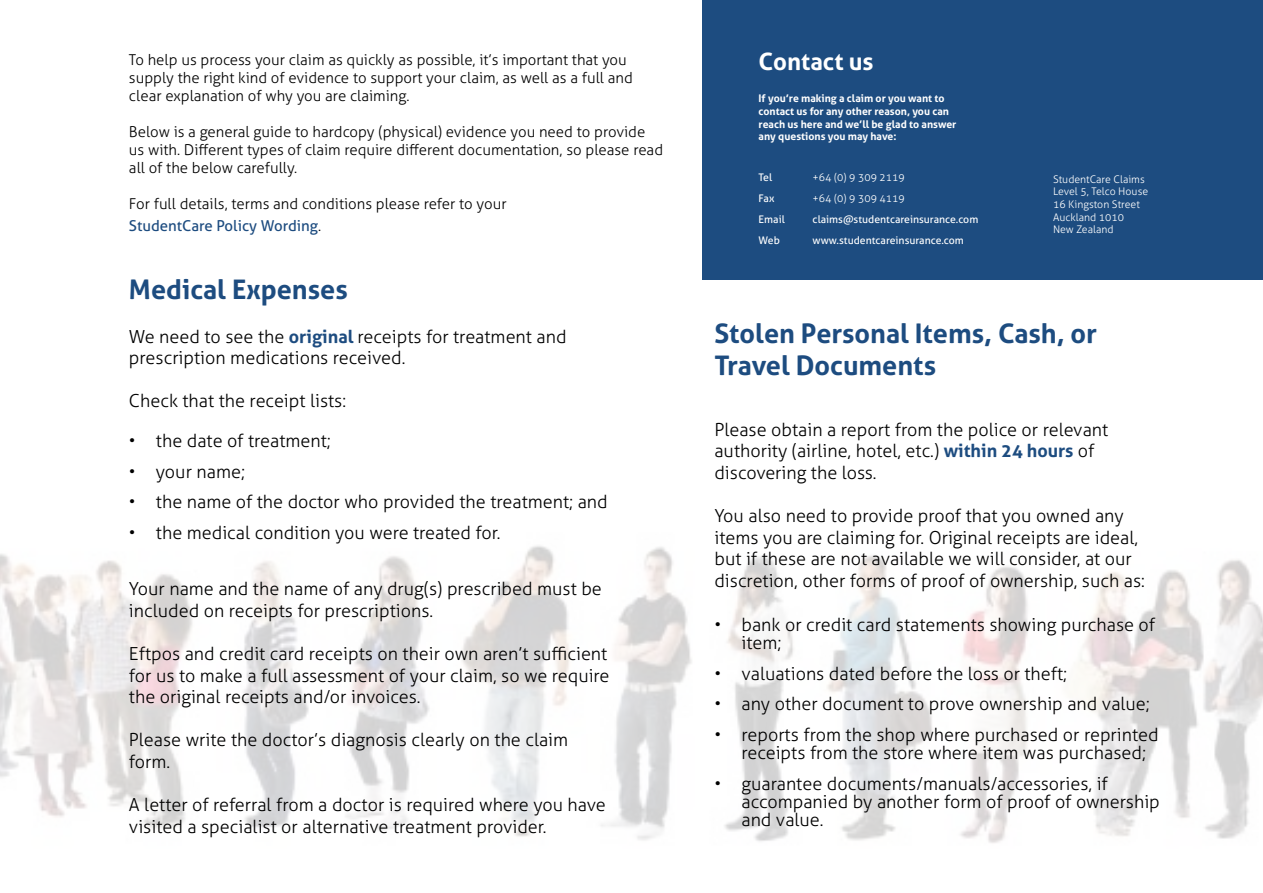
<style>
.page{position:relative;width:1263px;height:893px;background:#fff}
.page>*{position:absolute;margin:0;border:0;box-sizing:border-box;transform-origin:0 0}
.t1{font:700 27px/32.4px "Aller";color:#1d4c80}
.t2{font:700 24px "Aller";color:#fff}
.t3{font:300 18px/21.6px "Aller";color:#000}
.t4{font:300 15px/18px "Aller";color:#000}
.t5{font:700 10.5px/12.6px "Aller";color:#fff}
.t6{font:300 10.5px/12.6px "Aller";color:#fff}
.t7{font:10.5px "Aller";color:#fff}
.s1{font-weight:400;color:#1d4c80}
.s2{font-weight:700;color:#1d4c80}
</style>
<div class="page">
<div style="left:703px;top:0;width:560px;height:279px;background:#1d4c80"></div>
<img style="left:0;top:546px;width:1263px;height:297px">
<p class="t4" style="left:129px;top:51px;width:505px">To help us process your claim as quickly as possible, it’s important that you supply the right kind of evidence to support your claim, as well as a full and clear explanation of why you are claiming.</p>
<p class="t4" style="left:129px;top:123px;width:536px">Below is a general guide to hardcopy (physical) evidence you need to provide us with. Different types of claim require different documentation, so please read all of the below carefully.</p>
<p class="t4" style="left:129px;top:193px;width:379px;line-height:21.6px">For full details, terms and conditions please refer to your<br><span class="s1">StudentCare Policy Wording</span>.</p>
<h1 class="t1" style="left:129px;top:273px;width:220px">Medical Expenses</h1>
<p class="t3" style="left:129px;top:325px;width:439px">We need to see the <span class="s2">original</span> receipts for treatment and prescription medications received.</p>
<p class="t3" style="left:129px;top:390px;width:219px">Check that the receipt lists:</p>
<p class="t3" style="left:129px;top:430px;width:203px">• the date of treatment;</p>
<p class="t3" style="left:129px;top:460px;width:118px">• your name;</p>
<p class="t3" style="left:129px;top:491px;width:480px">• the name of the doctor who provided the treatment; and</p>
<p class="t3" style="left:129px;top:522px;width:373px">• the medical condition you were treated for.</p>
<p class="t3" style="left:129px;top:578px;width:474px">Your name and the name of any drug(s) prescribed must be included on receipts for prescriptions.</p>
<p class="t3" style="left:129px;top:643px;width:482px">Eftpos and credit card receipts on their own aren’t sufficient for us to make a full assessment of your claim, so we require the original receipts and/or invoices.</p>
<p class="t3" style="left:129px;top:729px;width:441px">Please write the doctor’s diagnosis clearly on the claim form.</p>
<p class="t3" style="left:129px;top:794px;width:478px">A letter of referral from a doctor is required where you have visited a specialist or alternative treatment provider.</p>
<h2 class="t2" style="left:759px;top:47px;width:116px">Contact us</h2>
<p class="t5" style="left:759px;top:92px;width:199px">If you’re making a claim or you want to contact us for any other reason, you can reach us here and we’ll be glad to answer any questions you may have:</p>
<p class="t7" style="left:759px;top:171px;width:15px">Tel</p>
<p class="t6" style="left:813px;top:171px;width:94px">+64 (0) 9 309 2119</p>
<p class="t7" style="left:759px;top:192px;width:17px">Fax</p>
<p class="t6" style="left:813px;top:192px;width:94px">+64 (0) 9 309 4119</p>
<p class="t7" style="left:759px;top:213px;width:28px">Email</p>
<p class="t7" style="left:813px;top:213px;width:167px">claims@studentcareinsurance.com</p>
<p class="t7" style="left:759px;top:234px;width:23px">Web</p>
<p class="t7" style="left:813px;top:234px;width:153px">www.studentcareinsurance.com</p>
<p class="t6" style="left:1053px;top:173px;width:97px">StudentCare Claims<br>Level 5, Telco House<br>16 Kingston Street<br>Auckland 1010<br>New Zealand</p>
<h1 class="t1" style="left:714px;top:317px;width:384px">Stolen Personal Items, Cash, or<br>Travel Documents</h1>
<p class="t3" style="left:714px;top:418px;width:395px">Please obtain a report from the police or relevant authority (airline, hotel, etc.) <span class="s2">within 24 hours</span> of discovering the loss.</p>
<p class="t3" style="left:714px;top:505px;width:432px">You also need to provide proof that you owned any items you are claiming for. Original receipts are ideal, but if these are not available we will consider, at our discretion, other forms of proof of ownership, such as:</p>
<p class="t3" style="left:741px;top:615px;width:415px;line-height:18px;text-indent:-27px">• bank or credit card statements showing purchase of item;</p>
<p class="t3" style="left:714px;top:662px;width:354px">• valuations dated before the loss or theft;</p>
<p class="t3" style="left:714px;top:693px;width:437px">• any other document to prove ownership and value;</p>
<p class="t3" style="left:741px;top:726px;width:419px;line-height:18px;text-indent:-27px">• reports from the shop where purchased or reprinted receipts from the store where item was purchased;</p>
<p class="t3" style="left:741px;top:774px;width:420px;line-height:18px;text-indent:-27px">• guarantee documents/manuals/accessories, if accompanied by another form of proof of ownership and value.</p>
</div>
